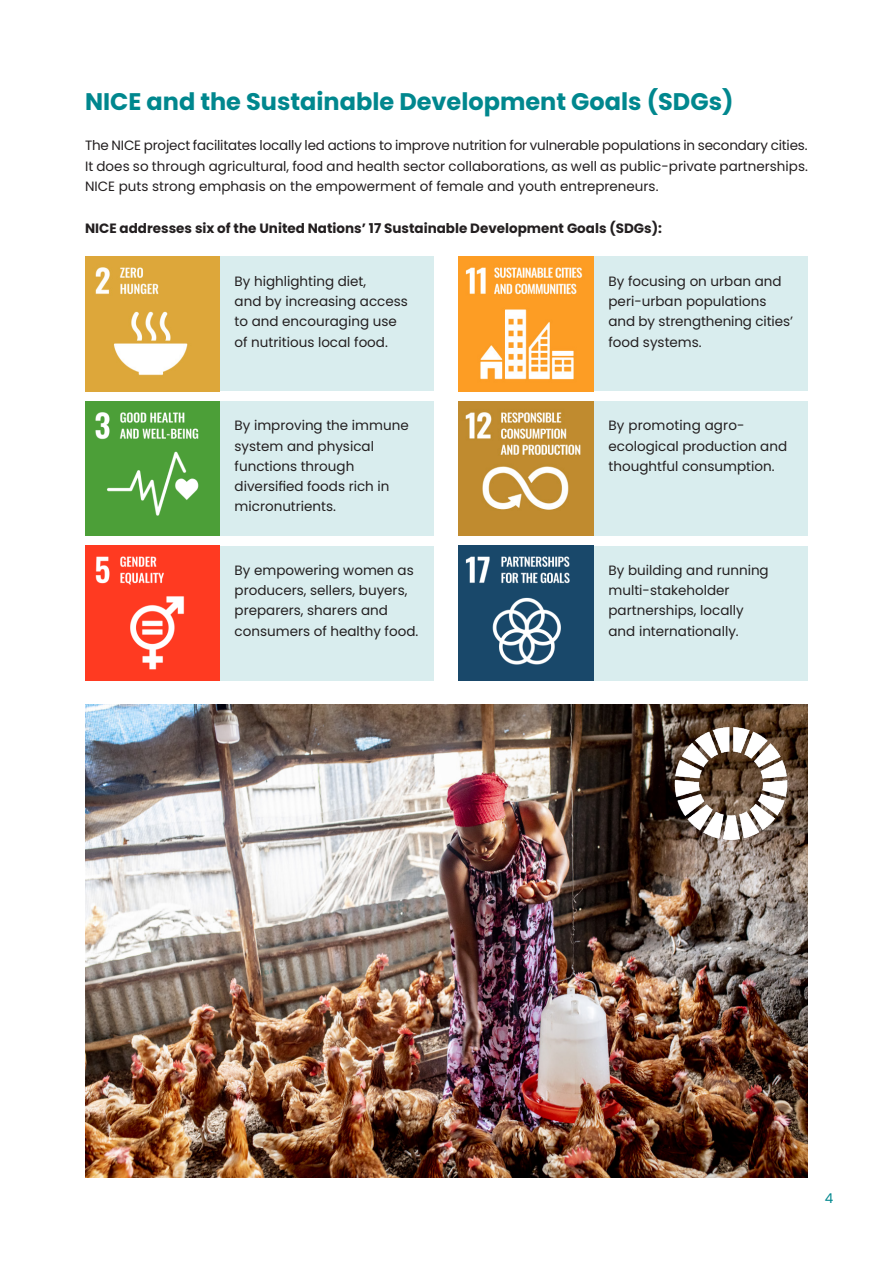
<style>
.page{position:relative;width:893px;height:1263px;background:#fff}
.page>*{position:absolute;margin:0;border:0;box-sizing:border-box;transform-origin:0 0}
.t1{font:700 24px "Poppins";color:#00878e}
.t2{font:13.5px/20.2px "Poppins";color:#231f20}
.t3{font:700 13.5px "Poppins";color:#231f20}
.t4{font:13.5px "Poppins";color:#00878e}
</style>
<div class="page">
<img style="left:85px;top:705px;width:723px;height:473px">
<div style="left:220px;top:257px;width:214px;height:134px;background:#d9edee"></div>
<img style="left:85px;top:257px;width:135px;height:134px">
<div style="left:220px;top:401px;width:214px;height:135px;background:#d9edee"></div>
<img style="left:85px;top:401px;width:135px;height:135px">
<div style="left:220px;top:546px;width:214px;height:134px;background:#d9edee"></div>
<img style="left:85px;top:546px;width:135px;height:134px">
<div style="left:594px;top:257px;width:214px;height:134px;background:#d9edee"></div>
<img style="left:459px;top:257px;width:135px;height:134px">
<div style="left:594px;top:401px;width:214px;height:135px;background:#d9edee"></div>
<img style="left:459px;top:401px;width:135px;height:135px">
<div style="left:594px;top:546px;width:214px;height:134px;background:#d9edee"></div>
<img style="left:459px;top:546px;width:135px;height:134px">
<img style="left:668px;top:718px;width:125px;height:125px;border-radius:62px">
<h1 class="t1" style="left:85px;top:88px;width:650px">NICE and the Sustainable Development Goals (SDGs)</h1>
<p class="t2" style="left:85px;top:135px;width:724px;text-align:justify">The NICE project facilitates locally led actions to improve nutrition for vulnerable populations in secondary cities.<br>It does so through agricultural, food and health sector collaborations, as well as public-private partnerships.<br>NICE puts strong emphasis on the empowerment of female and youth entrepreneurs.</p>
<p class="t3" style="left:85px;top:220px;width:578px">NICE addresses six of the United Nations’ 17 Sustainable Development Goals (SDGs):</p>
<p class="t2" style="left:235px;top:271px;width:175px">By highlighting diet,<br>and by increasing access to and encouraging use of nutritious local food.</p>
<p class="t2" style="left:235px;top:415px;width:176px">By improving the immune system and physical functions through diversified foods rich in micronutrients.</p>
<p class="t2" style="left:235px;top:560px;width:185px">By empowering women as producers, sellers, buyers, preparers, sharers and consumers of healthy food.</p>
<p class="t2" style="left:608px;top:271px;width:186px">By focusing on urban and peri-urban populations and by strengthening cities’ food systems.</p>
<p class="t2" style="left:608px;top:415px;width:180px">By promoting agro&shy;ecological production and thoughtful consumption.</p>
<p class="t2" style="left:608px;top:560px;width:162px">By building and running multi-stakeholder partnerships, locally and internationally.</p>
<p class="t4" style="left:825px;top:1191px;width:10px">4</p>
</div>
